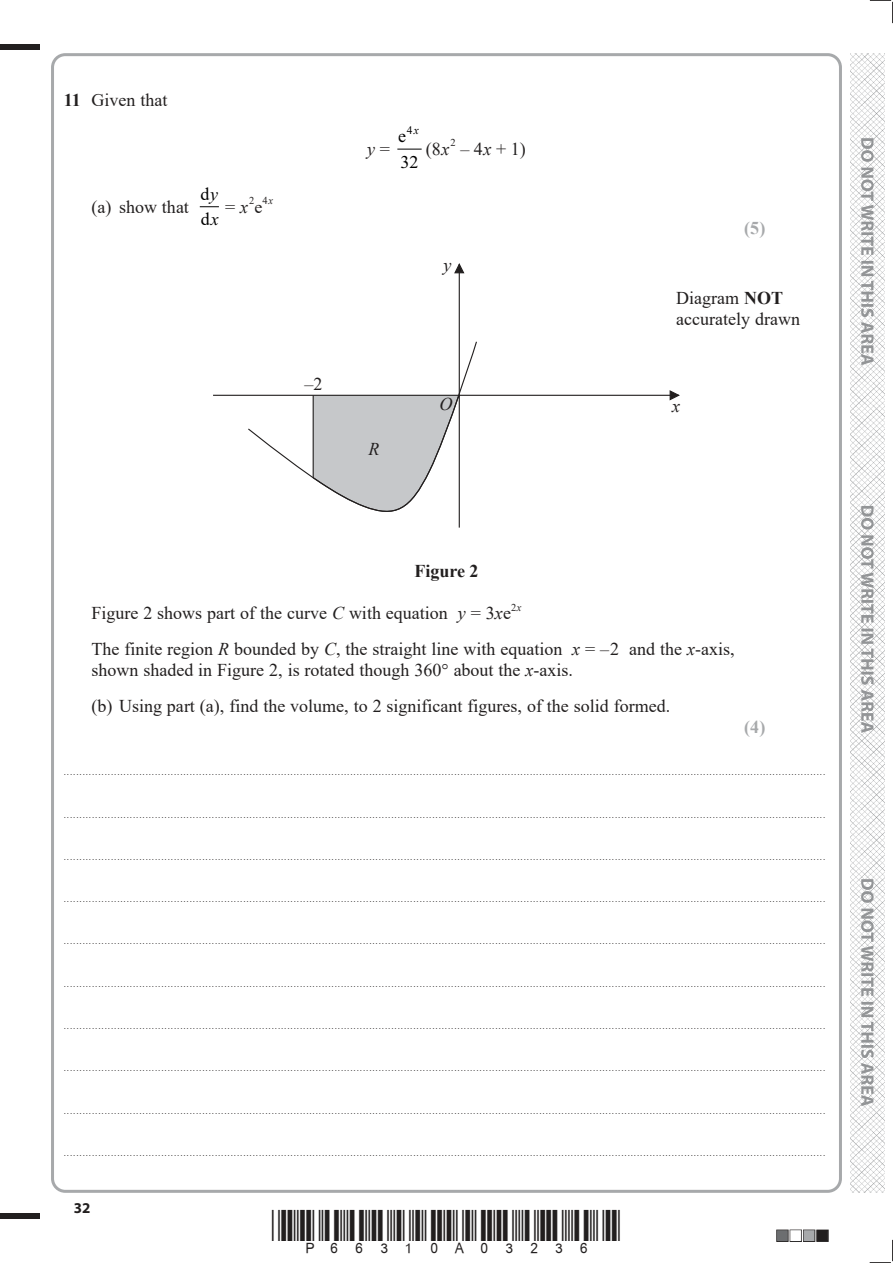
<style>
.page{position:relative;width:893px;height:1263px;background:#fff}
.page>*{position:absolute;margin:0;border:0;box-sizing:border-box;transform-origin:0 0}
.t1{font:18px/21px "Times New Roman";color:#221f1f}
.t2{font:18px/25.3px "Times New Roman";color:#000}
.t3{font:700 18px "Times New Roman";color:#221f1f}
.t4{font:italic 18px "Times New Roman";color:#221f1f}
.t5{font:700 18px "Times New Roman";color:#a7a9ab}
.t6{font:700 15px "Myriad Pro";color:#221f1f}
.t7{font:italic 11.55px "Times New Roman";color:#000}
.t8{font:10.5px "Times New Roman";color:#221f1f}
.t9{font:9px "Times New Roman";color:#221f1f}
.s1{font-weight:700}
.s2{font-style:italic}
.s3{font-style:normal}
</style>
<div class="page">
<div style="left:0;top:44px;width:40px;height:5px;background:#221f1f"></div>
<div style="left:0;top:1214px;width:40px;height:5px;background:#221f1f"></div>
<svg style="left:870px;top:0;width:23px;height:23px"></svg>
<svg style="left:870px;top:1240px;width:23px;height:23px"></svg>
<img style="left:850px;top:53px;width:34px;height:1140px">
<svg style="left:861px;top:138px;width:13px;height:968px"></svg>
<svg style="left:397px;top:149px;width:25px;height:1px"></svg>
<svg style="left:200px;top:206px;width:19px;height:1px"></svg>
<hr style="left:213px;top:395px;width:466px;height:1px;background:#221f1f">
<svg style="left:669px;top:390px;width:11px;height:11px"></svg>
<svg style="left:247px;top:263px;width:231px;height:265px"></svg>
<h1 class="t1" style="left:64px;top:91px;width:105px"><span class="s1">11</span> Given that</h1>
<h1 class="t1" style="left:91px;top:198px;width:99px">(a) show that</h1>
<h1 class="t2" style="left:201px;top:183px;width:20px">d<span class="s2">y </span>d<span class="s2">x</span></h1>
<p class="t8" style="left:249px;top:197px;width:7px">2</p>
<p class="t8" style="left:263px;top:197px;width:12px">4<span class="s2">x</span></p>
<h1 class="t1" style="left:225px;top:198px;width:39px">= <span class="s2">x</span> e</h1>
<h1 class="t1" style="left:304px;top:375px;width:19px">–2</h1>
<h1 class="t4" style="left:367px;top:142px;width:24px">y <span class="s3">=</span></h1>
<h1 class="t2" style="left:398px;top:123px;width:22px">e<sup>4<br></sup>32</h1>
<p class="t7" style="left:414px;top:126px;width:7px">x</p>
<h1 class="t1" style="left:426px;top:140px;width:25px">(8<span class="s2">x</span></h1>
<p class="t8" style="left:451px;top:139px;width:7px">2</p>
<h1 class="t1" style="left:460px;top:140px;width:67px">– 4<span class="s2">x</span> + 1)</h1>
<h1 class="t4" style="left:444px;top:258px;width:9px">y</h1>
<h1 class="t5" style="left:744px;top:221px;width:23px">(5)</h1>
<h1 class="t1" style="left:676px;top:289px;width:125px">Diagram <span class="s1">NOT </span>accurately drawn</h1>
<h1 class="t4" style="left:368px;top:442px;width:12px">R</h1>
<h1 class="t4" style="left:439px;top:397px;width:14px">O</h1>
<h1 class="t4" style="left:672px;top:400px;width:9px">x</h1>
<h1 class="t3" style="left:414px;top:565px;width:66px">Figure 2</h1>
<h1 class="t1" style="left:91px;top:604px;width:421px">Figure 2 shows part of the curve <span class="s2">C</span> with equation <span class="s2">y</span> = 3<span class="s2">x</span>e</h1>
<p class="t8" style="left:511px;top:603px;width:12px">2<span class="s2">x</span></p>
<h1 class="t1" style="left:91px;top:640px;width:645px">The finite region <span class="s2">R</span> bounded by <span class="s2">C</span>, the straight line with equation <span class="s2">x</span> = –2 and the <span class="s2">x</span>-axis, shown shaded in Figure 2, is rotated though 360 about the <span class="s2">x</span>-axis.</h1>
<h1 class="t1" style="left:91px;top:697px;width:580px">(b) Using part (a), find the volume, to 2 significant figures, of the solid formed.</h1>
<h1 class="t5" style="left:744px;top:721px;width:23px">(4)</h1>
<p class="t9" style="left:64px;top:769px;width:763px">..................................................................................................................................................................................................................................................</p>
<p class="t9" style="left:64px;top:811px;width:763px">..................................................................................................................................................................................................................................................</p>
<p class="t9" style="left:64px;top:854px;width:763px">..................................................................................................................................................................................................................................................</p>
<p class="t9" style="left:64px;top:896px;width:763px">..................................................................................................................................................................................................................................................</p>
<p class="t9" style="left:64px;top:938px;width:763px">..................................................................................................................................................................................................................................................</p>
<p class="t9" style="left:64px;top:980px;width:763px">..................................................................................................................................................................................................................................................</p>
<p class="t9" style="left:64px;top:1023px;width:763px">..................................................................................................................................................................................................................................................</p>
<p class="t9" style="left:64px;top:1065px;width:763px">..................................................................................................................................................................................................................................................</p>
<p class="t9" style="left:64px;top:1107px;width:763px">..................................................................................................................................................................................................................................................</p>
<p class="t9" style="left:64px;top:1149px;width:763px">..................................................................................................................................................................................................................................................</p>
<h2 class="t6" style="left:74px;top:1202px;width:18px">32</h2>
</div>
